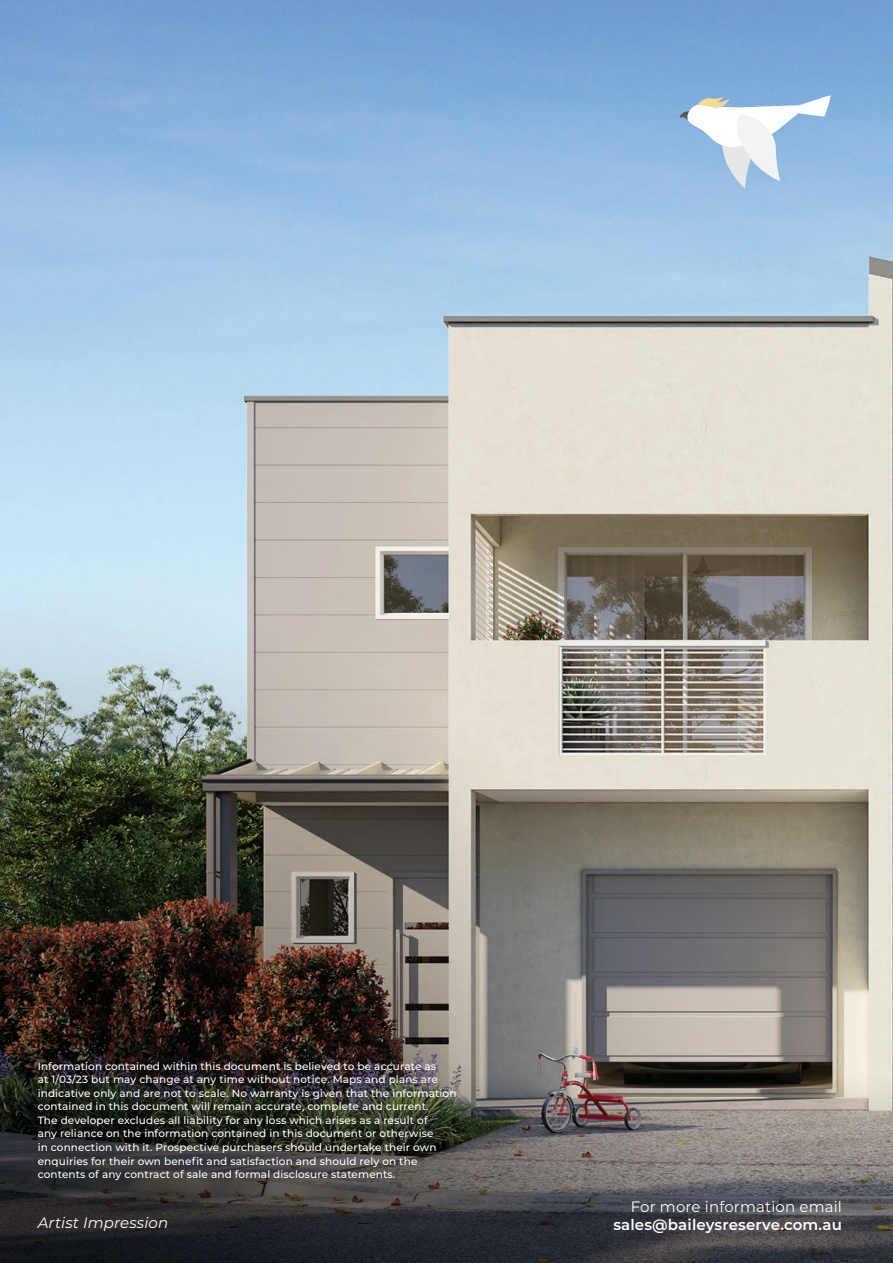
<style>
.page{position:relative;width:893px;height:1263px;background:#fff}
.page>*{position:absolute;margin:0;border:0;box-sizing:border-box;transform-origin:0 0}
.t1{font:600 15px "Montserrat";letter-spacing:.01em;color:#fff}
.t2{font:15px "Montserrat";letter-spacing:.01em;color:#fff}
.t3{font:italic 15px "Montserrat";letter-spacing:.01em;color:#fff}
.t4{font:500 10.5px/13.5px "Montserrat";letter-spacing:.01em;color:#fff}
</style>
<div class="page">
<img style="left:0;top:0;width:893px;height:1076px">
<svg style="left:0;top:1076px;width:893px;height:187px;background:#565455"></svg>
<svg style="left:679px;top:95px;width:153px;height:94px"></svg>
<div style="left:3px;top:1027px;width:483px;height:188px;background:#231f20;opacity:.9"></div>
<p class="t4" style="left:38px;top:1059px;width:420px">Information contained within this document is believed to be accurate as<br>at 1/03/23 but may change at any time without notice. Maps and plans are indicative only and are not to scale. No warranty is given that the information contained in this document will remain accurate, complete and current.<br>The developer excludes all liability for any loss which arises as a result of<br>any reliance on the information contained in this document or otherwise<br>in connection with it. Prospective purchasers should undertake their own enquiries for their own benefit and satisfaction and should rely on the contents of any contract of sale and formal disclosure statements.</p>
<h1 class="t2" style="left:631px;top:1197px;width:213px">For more information email</h1>
<h1 class="t3" style="left:38px;top:1212px;width:132px">Artist Impression</h1>
<h1 class="t1" style="left:613px;top:1214px;width:230px">sales@baileysreserve.com.au</h1>
</div>
